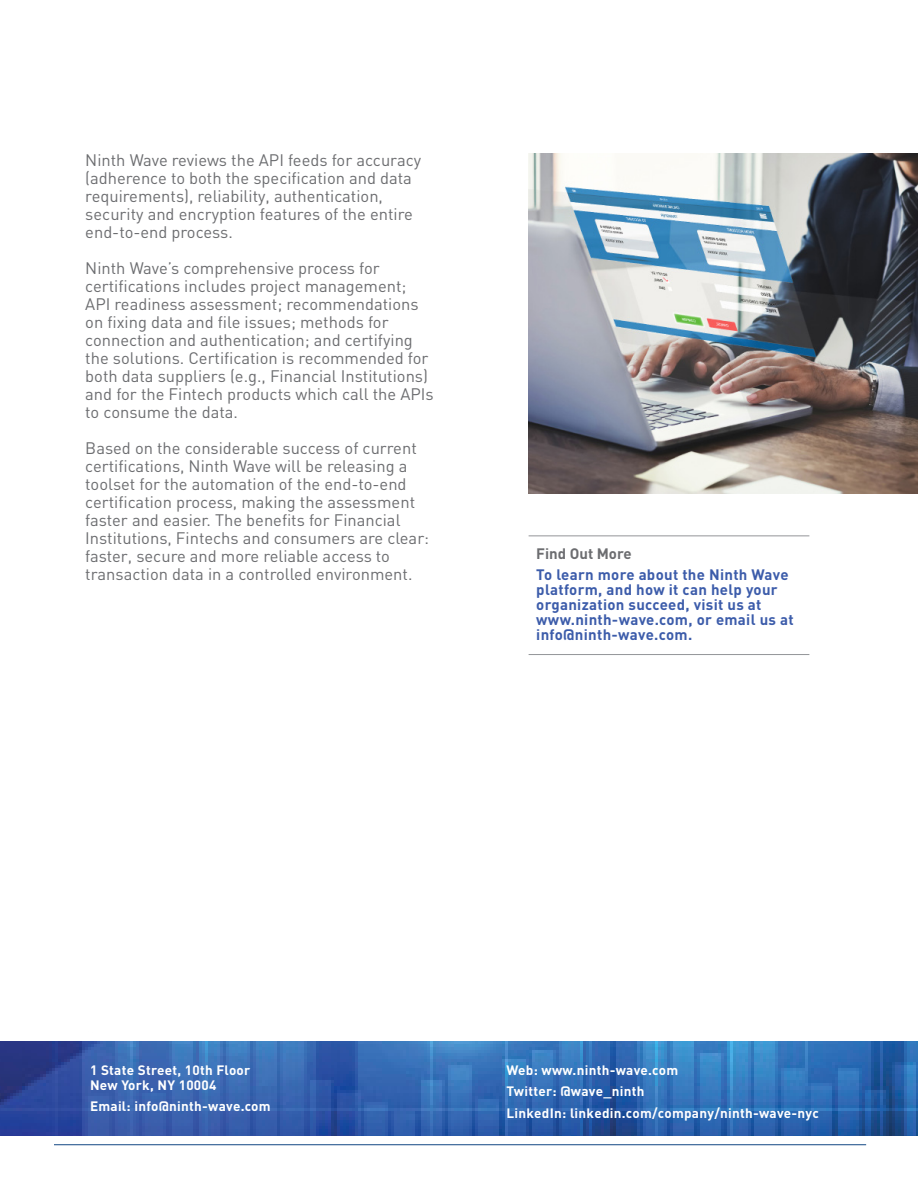
<style>
.page{position:relative;width:918px;height:1188px;background:#fff}
.page>*{position:absolute;margin:0;border:0;box-sizing:border-box;transform-origin:0 0}
.t1{font:16.5px/18px "DIN";color:#6c6d70}
.t2{font:700 15px/15px "DIN";letter-spacing:.02em;color:#3c5caa}
.t3{font:700 15px "DIN";color:#6c6d70}
.t4{font:700 13.5px/15px "DIN";letter-spacing:.02em;color:#fff}
</style>
<div class="page">
<hr style="left:54px;top:1144px;width:812px;height:1px;background:#124784">
<img style="left:0;top:1041px;width:918px;height:94px">
<img style="left:528px;top:153px;width:390px;height:340px">
<div style="left:78px;top:1013px;width:101px;height:24px;border:2px solid #fff;border-radius:50%"></div>
<div style="left:497px;top:1013px;width:74px;height:24px;border:2px solid #fff;border-radius:50%"></div>
<hr style="left:529px;top:654px;width:280px;height:1px;background:#939598">
<hr style="left:529px;top:536px;width:280px;height:1px;background:#939598">
<p class="t1" style="left:85px;top:151px;width:337px">Ninth Wave reviews the API feeds for accuracy (adherence to both the specification and data requirements), reliability, authentication, security and encryption features of the entire end-to-end process.</p>
<p class="t1" style="left:85px;top:259px;width:350px">Ninth Wave’s comprehensive process for certifications includes project management; API readiness assessment; recommendations on fixing data and file issues; methods for connection and authentication; and certifying the solutions. Certification is recommended for both data suppliers (e.g., Financial Institutions) and for the Fintech products which call the APIs to consume the data.</p>
<p class="t1" style="left:85px;top:439px;width:345px">Based on the considerable success of current certifications, Ninth Wave will be releasing a toolset for the automation of the end-to-end certification process, making the assessment faster and easier. The benefits for Financial Institutions, Fintechs and consumers are clear: faster, secure and more reliable access to transaction data in a controlled environment.</p>
<p class="t3" style="left:536px;top:543px;width:97px">Find Out More</p>
<p class="t2" style="left:536px;top:567px;width:259px">To learn more about the Ninth Wave platform, and how it can help your organization succeed, visit us at www.ninth-wave.com, or email us at info@ninth-wave.com.</p>
<p class="t4" style="left:90px;top:1062px;width:162px">1 State Street, 10th Floor<br>New York, NY 10004</p>
<p class="t4" style="left:90px;top:1099px;width:182px">Email: info@ninth-wave.com</p>
<p class="t4" style="left:507px;top:1062px;width:173px">Web: www.ninth-wave.com</p>
<p class="t4" style="left:507px;top:1084px;width:139px">Twitter: @wave_ninth</p>
<p class="t4" style="left:507px;top:1105px;width:314px">LinkedIn: linkedin.com/company/ninth-wave-nyc</p>
</div>
